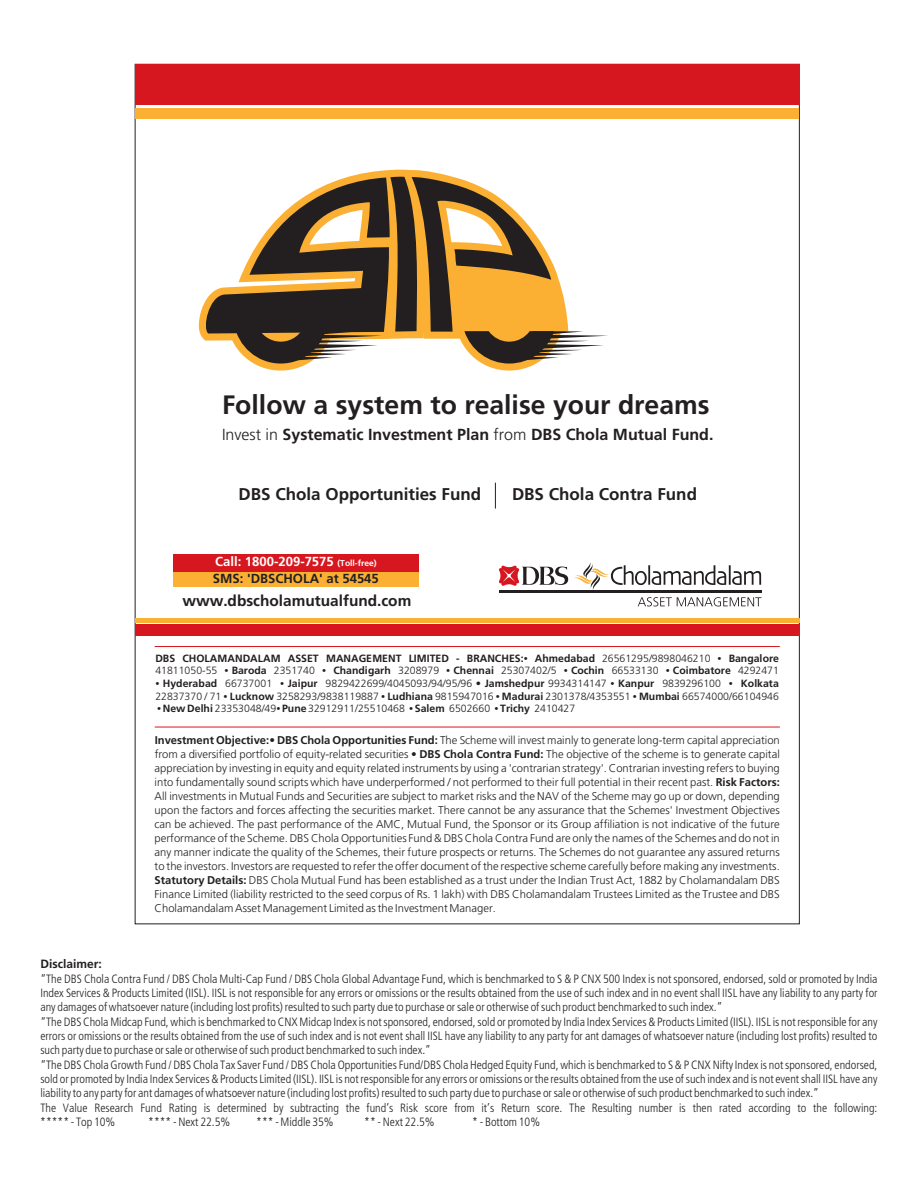
<style>
.page{position:relative;width:918px;height:1188px;background:#fff}
.page>*{position:absolute;margin:0;border:0;box-sizing:border-box;transform-origin:0 0}
.t1{font:700 26.55px "Frutiger";color:#231f20}
.t2{font:700 16.95px "Frutiger";color:#231f20}
.t3{font:700 16.05px "Frutiger";color:#231f20}
.t4{font:700 15.45px "Frutiger";color:#231f20}
.t5{font:700 13.05px/17.4px "Frutiger";color:#231f20}
.t6{font:12px/14px "Frutiger Light Cn";color:#231f20;text-align:justify}
.t7{font:700 12px "Frutiger";color:#231f20}
.t8{font:300 11.25px/14.1px "Frutiger";color:#231f20;text-align:justify}
.t9{font:300 10.5px/12.6px "Frutiger";color:#231f20;text-align:right}
.t10{font:700 10.5px "Frutiger";color:#231f20}
.s1{font-weight:300}
.s2{color:#fff}
.s3{font-size:8.55px;color:#fff}
.s4{font-family:"Adobe Garamond";font-weight:400}
.s5{font-weight:700}
</style>
<div class="page">
<div style="left:135px;top:64px;width:665px;height:860px;background:#fff;border:1px solid #231f20"></div>
<div style="left:135px;top:64px;width:664px;height:41px;background:#d7171f"></div>
<div style="left:135px;top:108px;width:664px;height:11px;background:#fbb033"></div>
<hr style="left:155px;top:727px;width:625px;height:1px;background:#d7171f">
<svg style="left:198px;top:169px;width:251px;height:168px"></svg>
<svg style="left:202px;top:176px;width:406px;height:195px"></svg>
<svg style="left:495px;top:483px;width:1px;height:26px"></svg>
<div style="left:135px;top:618px;width:664px;height:5px;background:#fbb033"></div>
<div style="left:135px;top:624px;width:664px;height:12px;background:#d7171f"></div>
<svg style="left:499px;top:562px;width:262px;height:29px"></svg>
<hr style="left:499px;top:591px;width:262px;height:2px;background:#231f20">
<svg style="left:638px;top:597px;width:123px;height:9px"></svg>
<div style="left:174px;top:554px;width:245px;height:32px;background:#fbb033"></div>
<div style="left:174px;top:554px;width:245px;height:17px;background:#d7171f"></div>
<hr style="left:155px;top:646px;width:625px;height:1px;background:#d7171f">
<h1 class="t1" style="left:222px;top:389px;width:489px">Follow a system to realise your dreams</h1>
<h3 class="t3" style="left:222px;top:425px;width:493px"><span class="s1">Invest in</span> Systematic Investment Plan <span class="s1">from</span> DBS Chola Mutual Fund.</h3>
<h2 class="t2" style="left:239px;top:484px;width:244px">DBS Chola Opportunities Fund</h2>
<h2 class="t2" style="left:512px;top:484px;width:187px">DBS Chola Contra Fund</h2>
<p class="t5" style="left:213px;top:553px;width:168px"><span class="s2">Call: 1800-209-7575</span> <span class="s3">(Toll-free)<br></span>SMS: 'DBSCHOLA' at 54545</p>
<p class="t4" style="left:182px;top:592px;width:231px">www.dbscholamutualfund.com</p>
<p class="t9" style="left:155px;top:652px;width:625px"><span class="s4">•</span> <span class="s5">Bangalore<br></span>41811050-55 <span class="s4">•</span> <span class="s5">Baroda</span> 2351740 <span class="s4">•</span> <span class="s5">Chandigarh</span> 3208979 <span class="s4">•</span> <span class="s5">Chennai</span> 25307402/5 <span class="s4">•</span> <span class="s5">Cochin</span> 66533130 <span class="s4">•</span> <span class="s5">Coimbatore</span> 4292471</p>
<p class="t9" style="left:155px;top:677px;width:625px;text-align:left"><span class="s4">•</span> <span class="s5">Hyderabad</span> 66737001 <span class="s4">•</span> <span class="s5">Jaipur</span> 9829422699/4045093/94/95/96 <span class="s5">• Jamshedpur</span> 9934314147 <span class="s4">•</span> <span class="s5">Kanpur</span> 9839296100 <span class="s4">•</span> <span class="s5">Kolkata<br></span>22837370 / 71 <span class="s4">•</span> <span class="s5">Lucknow</span> 3258293/9838119887 <span class="s4">•</span> <span class="s5">Ludhiana</span> 9815947016 <span class="s4">•</span> <span class="s5">Madurai</span> 2301378/4353551 <span class="s4">•</span> <span class="s5">Mumbai</span> 66574000/66104946</p>
<p class="t9" style="left:157px;top:702px;width:420px"><span class="s4">•</span> <span class="s5">New Delhi</span> 23353048/49<span class="s4">•</span> <span class="s5">Pune</span> 32912911/25510468 <span class="s4">•</span> <span class="s5">Salem</span> 6502660 <span class="s4">•</span> <span class="s5">Trichy</span> 2410427</p>
<p class="t10" style="left:155px;top:652px;width:441px">DBS CHOLAMANDALAM ASSET MANAGEMENT LIMITED - BRANCHES:<span class="s4">•</span> Ahmedabad</p>
<p class="t9" style="left:602px;top:652px;width:110px">26561295/9898046210</p>
<p class="t8" style="left:155px;top:733px;width:627px"><span class="s5">Investment Objective:• DBS Chola Opportunities Fund:</span> The Scheme will invest mainly to generate long-term capital appreciation from a diversified portfolio of equity-related securities <span class="s5">• DBS Chola Contra Fund:</span> The objective of the scheme is to generate capital appreciation by investing in equity and equity related instruments by using a 'contrarian strategy'. Contrarian investing refers to buying into fundamentally sound scripts which have underperformed / not performed to their full potential in their recent past. <span class="s5">Risk Factors:<br></span>All investments in Mutual Funds and Securities are subject to market risks and the NAV of the Scheme may go up or down, depending upon the factors and forces affecting the securities market. There cannot be any assurance that the Schemes' Investment Objectives can be achieved. The past performance of the AMC, Mutual Fund, the Sponsor or its Group affiliation is not indicative of the future performance of the Scheme. DBS Chola Opportunities Fund &amp; DBS Chola Contra Fund are only the names of the Schemes and do not in any manner indicate the quality of the Schemes, their future prospects or returns. The Schemes do not guarantee any assured returns to the investors. Investors are requested to refer the offer document of the respective scheme carefully before making any investments.<br><span class="s5">Statutory Details:</span> DBS Chola Mutual Fund has been established as a trust under the Indian Trust Act, 1882 by Cholamandalam DBS Finance Limited (liability restricted to the seed corpus of Rs. 1 lakh) with DBS Cholamandalam Trustees Limited as the Trustee and DBS Cholamandalam Asset Management Limited as the Investment Manager.</p>
<p class="t7" style="left:40px;top:956px;width:63px">Disclaimer:</p>
<p class="t6" style="left:40px;top:972px;width:839px">“The DBS Chola Contra Fund / DBS Chola Multi-Cap Fund / DBS Chola Global Advantage Fund, which is benchmarked to S &amp; P CNX 500 Index is not sponsored, endorsed, sold or promoted by India Index Services &amp; Products Limited (IISL). IISL is not responsible for any errors or omissions or the results obtained from the use of such index and in no event shall IISL have any liability to any party for any damages of whatsoever nature (including lost profits) resulted to such party due to purchase or sale or otherwise of such product benchmarked to such index.”</p>
<p class="t6" style="left:40px;top:1015px;width:839px">“The DBS Chola Midcap Fund, which is benchmarked to CNX Midcap Index is not sponsored, endorsed, sold or promoted by India Index Services &amp; Products Limited (IISL). IISL is not responsible for any errors or omissions or the results obtained from the use of such index and is not event shall IISL have any liability to any party for ant damages of whatsoever nature (including lost profits) resulted to such party due to purchase or sale or otherwise of such product benchmarked to such index.”</p>
<p class="t6" style="left:40px;top:1058px;width:839px">“The DBS Chola Growth Fund / DBS Chola Tax Saver Fund / DBS Chola Opportunities Fund/DBS Chola Hedged Equity Fund, which is benchmarked to S &amp; P CNX Nifty Index is not sponsored, endorsed, sold or promoted by India Index Services &amp; Products Limited (IISL). IISL is not responsible for any errors or omissions or the results obtained from the use of such index and is not event shall IISL have any liability to any party for ant damages of whatsoever nature (including lost profits) resulted to such party due to purchase or sale or otherwise of such product benchmarked to such index.”</p>
<p class="t6" style="left:40px;top:1101px;width:839px">The Value Research Fund Rating is determined by subtracting the fund’s Risk score from it’s Return score. The Resulting number is then rated according to the following: ***** - Top 10%</p>
<p class="t6" style="left:148px;top:1115px;width:83px">**** - Next 22.5%</p>
<p class="t6" style="left:256px;top:1115px;width:79px">*** - Middle 35%</p>
<p class="t6" style="left:364px;top:1115px;width:72px">** - Next 22.5%</p>
<p class="t6" style="left:472px;top:1115px;width:69px">* - Bottom 10%</p>
</div>
